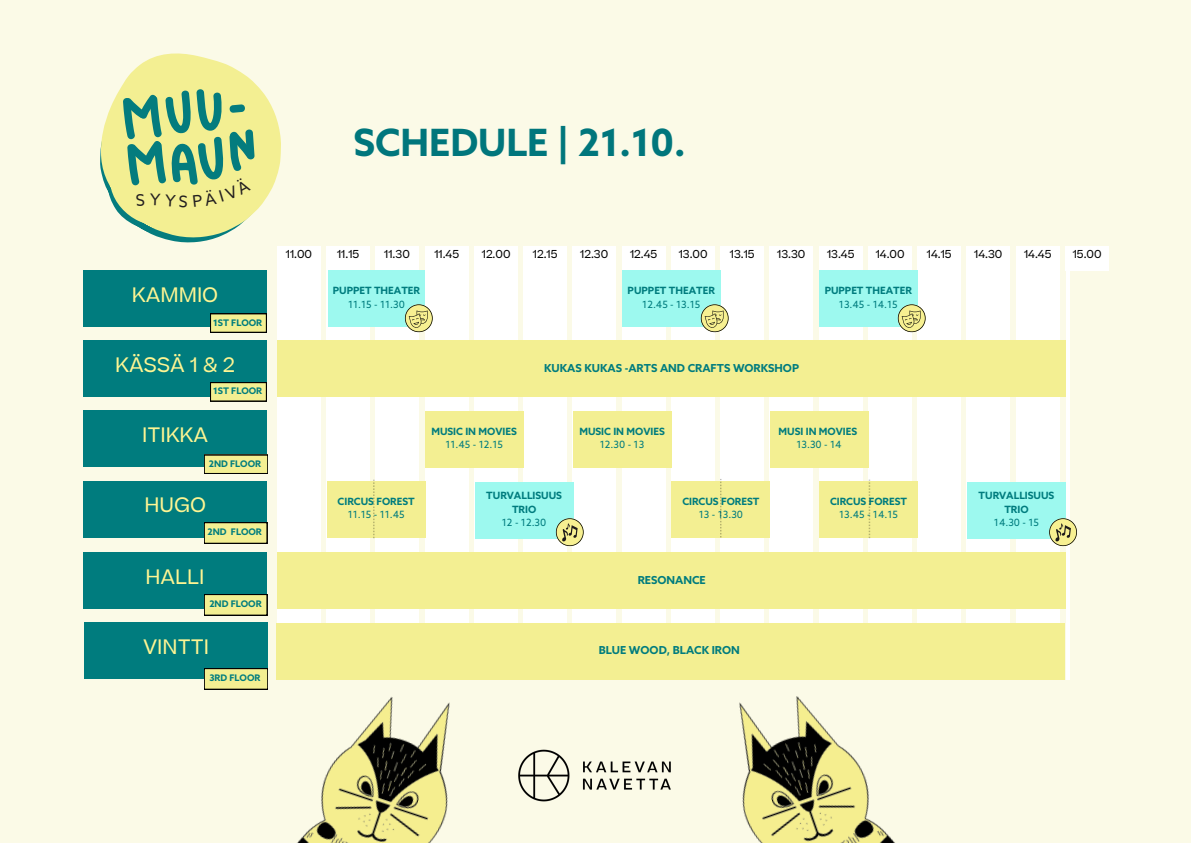
<style>
.page{position:relative;width:1191px;height:843px;background:#fff}
.page>*{position:absolute;margin:0;border:0;box-sizing:border-box;transform-origin:0 0}
.t1{font:700 37.6px "Azo Sans";color:#00767c}
.t2{font:20px "Beatrice";color:#fef593}
.t3{font:11px "Beatrice";color:#000}
.t4{font:700 11px "Azo Sans";color:#007c7e}
.t5{font:700 10px/13.5px "Azo Sans";color:#007c7e;text-align:center}
.t6{font:10px "Azo Sans";color:#007c7e}
.t7{font:700 9.1px "Azo Sans";color:#007c7e}
</style>
<div class="page">
<div style="left:0;top:0;width:1190px;height:842px;background:#fbfae7"></div>
<img style="left:615px;top:543px;width:455px;height:299px">
<img style="left:204px;top:546px;width:442px;height:296px">
<div style="left:277px;top:246px;width:44px;height:432px;background:#fff"></div>
<div style="left:327px;top:246px;width:43px;height:432px;background:#fff"></div>
<div style="left:425px;top:246px;width:43px;height:432px;background:#fff"></div>
<div style="left:474px;top:246px;width:43px;height:432px;background:#fff"></div>
<div style="left:523px;top:246px;width:43px;height:432px;background:#fff"></div>
<div style="left:375px;top:246px;width:44px;height:432px;background:#fff"></div>
<div style="left:572px;top:246px;width:43px;height:432px;background:#fff"></div>
<div style="left:621px;top:246px;width:44px;height:432px;background:#fff"></div>
<div style="left:671px;top:246px;width:43px;height:432px;background:#fff"></div>
<div style="left:720px;top:246px;width:43px;height:432px;background:#fff"></div>
<div style="left:769px;top:246px;width:43px;height:432px;background:#fff"></div>
<div style="left:818px;top:246px;width:44px;height:432px;background:#fff"></div>
<div style="left:868px;top:246px;width:43px;height:432px;background:#fff"></div>
<div style="left:917px;top:246px;width:43px;height:432px;background:#fff"></div>
<div style="left:966px;top:246px;width:43px;height:432px;background:#fff"></div>
<div style="left:1015px;top:246px;width:44px;height:432px;background:#fff"></div>
<div style="left:1065px;top:246px;width:43px;height:24px;background:#fff"></div>
<div style="left:83px;top:340px;width:184px;height:57px;background:#007c7e"></div>
<div style="left:277px;top:340px;width:788px;height:57px;background:#f3ef92"></div>
<div style="left:83px;top:410px;width:184px;height:57px;background:#007c7e"></div>
<img style="left:480px;top:719px;width:228px;height:112px">
<div style="left:83px;top:552px;width:184px;height:57px;background:#007c7e"></div>
<div style="left:277px;top:552px;width:788px;height:56px;background:#f3ef92"></div>
<div style="left:84px;top:622px;width:184px;height:57px;background:#007c7e"></div>
<div style="left:276px;top:622px;width:788px;height:57px;background:#f3ef92"></div>
<div style="left:83px;top:270px;width:184px;height:57px;background:#007c7e"></div>
<div style="left:328px;top:270px;width:97px;height:56px;background:#9df9ef"></div>
<div style="left:83px;top:480px;width:184px;height:57px;background:#007c7e"></div>
<div style="left:327px;top:480px;width:98px;height:57px;background:#f3ef92"></div>
<svg style="left:373px;top:479px;width:1px;height:59px"></svg>
<div style="left:671px;top:480px;width:99px;height:57px;background:#f3ef92"></div>
<div style="left:819px;top:480px;width:98px;height:57px;background:#f3ef92"></div>
<div style="left:475px;top:482px;width:98px;height:56px;background:#9df9ef"></div>
<div style="left:967px;top:482px;width:98px;height:56px;background:#9df9ef"></div>
<div style="left:621px;top:270px;width:99px;height:56px;background:#9df9ef"></div>
<div style="left:818px;top:270px;width:99px;height:56px;background:#9df9ef"></div>
<div style="left:425px;top:410px;width:98px;height:57px;background:#f3ef92"></div>
<div style="left:572px;top:410px;width:99px;height:57px;background:#f3ef92"></div>
<div style="left:769px;top:410px;width:99px;height:57px;background:#f3ef92"></div>
<svg style="left:1065px;top:270px;width:4px;height:409px;fill:#fff"></svg>
<svg style="left:405px;top:304px;width:27px;height:28px"></svg>
<svg style="left:700px;top:304px;width:28px;height:28px"></svg>
<svg style="left:556px;top:518px;width:27px;height:28px"></svg>
<svg style="left:1049px;top:518px;width:27px;height:28px"></svg>
<svg style="left:897px;top:304px;width:28px;height:28px"></svg>
<div style="left:210px;top:313px;width:57px;height:20px;background:#000"></div>
<svg style="left:211px;top:314px;width:55px;height:18px"></svg>
<div style="left:210px;top:382px;width:57px;height:19px;background:#000"></div>
<svg style="left:211px;top:383px;width:55px;height:18px"></svg>
<div style="left:204px;top:455px;width:64px;height:19px;background:#000"></div>
<svg style="left:204px;top:455px;width:64px;height:18px"></svg>
<svg style="left:204px;top:522px;width:63px;height:21px"></svg>
<svg style="left:204px;top:594px;width:63px;height:21px"></svg>
<svg style="left:204px;top:668px;width:64px;height:21px"></svg>
<svg style="left:720px;top:479px;width:1px;height:58px"></svg>
<svg style="left:868px;top:479px;width:2px;height:59px"></svg>
<svg style="left:100px;top:53px;width:181px;height:190px"></svg>
<h1 class="t1" style="left:353px;top:123px;width:333px">SCHEDULE | 21.10.</h1>
<p class="t3" style="left:286px;top:249px;width:28px">11.00</p>
<p class="t3" style="left:337px;top:249px;width:24px">11.15</p>
<p class="t3" style="left:384px;top:249px;width:27px">11.30</p>
<p class="t3" style="left:434px;top:249px;width:26px">11.45</p>
<p class="t3" style="left:482px;top:249px;width:30px">12.00</p>
<p class="t3" style="left:533px;top:249px;width:26px">12.15</p>
<p class="t3" style="left:580px;top:249px;width:29px">12.30</p>
<p class="t3" style="left:630px;top:249px;width:29px">12.45</p>
<p class="t3" style="left:678px;top:249px;width:30px">13.00</p>
<p class="t3" style="left:729px;top:249px;width:26px">13.15</p>
<p class="t3" style="left:777px;top:249px;width:30px">13.30</p>
<p class="t3" style="left:827px;top:249px;width:29px">13.45</p>
<p class="t3" style="left:875px;top:249px;width:30px">14.00</p>
<p class="t3" style="left:926px;top:249px;width:26px">14.15</p>
<p class="t3" style="left:974px;top:249px;width:30px">14.30</p>
<p class="t3" style="left:1023px;top:249px;width:29px">14.45</p>
<p class="t3" style="left:1072px;top:249px;width:30px">15.00</p>
<h2 class="t2" style="left:132px;top:287px;width:88px">KAMMIO</h2>
<p class="t5" style="left:333px;top:284px;width:89px">PUPPET THEATER</p>
<p class="t6" style="left:348px;top:299px;width:58px">11.15 - 11.30</p>
<p class="t7" style="left:213px;top:317px;width:51px">1ST FLOOR</p>
<p class="t5" style="left:627px;top:284px;width:89px">PUPPET THEATER</p>
<p class="t6" style="left:642px;top:299px;width:59px">12.45 - 13.15</p>
<h2 class="t2" style="left:115px;top:357px;width:121px">KÄSSÄ 1 &amp; 2</h2>
<p class="t4" style="left:544px;top:362px;width:256px">KUKAS KUKAS -ARTS AND CRAFTS WORKSHOP</p>
<p class="t7" style="left:213px;top:386px;width:51px">1ST FLOOR</p>
<p class="t5" style="left:824px;top:284px;width:89px">PUPPET THEATER</p>
<p class="t6" style="left:838px;top:299px;width:60px">13.45 - 14.15</p>
<h2 class="t2" style="left:142px;top:427px;width:68px">ITIKKA</h2>
<p class="t7" style="left:209px;top:459px;width:54px">2ND FLOOR</p>
<h2 class="t2" style="left:144px;top:497px;width:63px">HUGO</h2>
<p class="t5" style="left:337px;top:495px;width:79px">CIRCUS FOREST</p>
<p class="t6" style="left:347px;top:509px;width:58px">11.15 - 11.45</p>
<p class="t7" style="left:207px;top:527px;width:56px">2ND FLOOR</p>
<p class="t5" style="left:431px;top:425px;width:87px">MUSIC IN MOVIES</p>
<p class="t6" style="left:445px;top:439px;width:59px">11.45 - 12.15</p>
<p class="t5" style="left:486px;top:490px;width:77px">TURVALLISUUS<br>TRIO</p>
<p class="t6" style="left:502px;top:517px;width:46px">12 - 12.30</p>
<p class="t5" style="left:579px;top:425px;width:87px">MUSIC IN MOVIES</p>
<p class="t6" style="left:599px;top:439px;width:46px">12.30 - 13</p>
<p class="t5" style="left:682px;top:495px;width:79px">CIRCUS FOREST</p>
<p class="t6" style="left:698px;top:509px;width:46px">13 - 13.30</p>
<h2 class="t2" style="left:145px;top:569px;width:61px">HALLI</h2>
<p class="t4" style="left:637px;top:574px;width:69px">RESONANCE</p>
<p class="t7" style="left:209px;top:599px;width:54px">2ND FLOOR</p>
<h2 class="t2" style="left:143px;top:639px;width:67px">VINTTI</h2>
<p class="t4" style="left:598px;top:644px;width:142px">BLUE WOOD, BLACK IRON</p>
<p class="t7" style="left:209px;top:673px;width:52px">3RD FLOOR</p>
<p class="t5" style="left:778px;top:425px;width:80px">MUSI IN MOVIES</p>
<p class="t6" style="left:796px;top:439px;width:47px">13.30 - 14</p>
<p class="t5" style="left:829px;top:495px;width:79px">CIRCUS FOREST</p>
<p class="t6" style="left:839px;top:509px;width:60px">13.45 - 14.15</p>
<p class="t5" style="left:978px;top:490px;width:77px">TURVALLISUUS<br>TRIO</p>
<p class="t6" style="left:993px;top:517px;width:47px">14.30 - 15</p>
</div>
